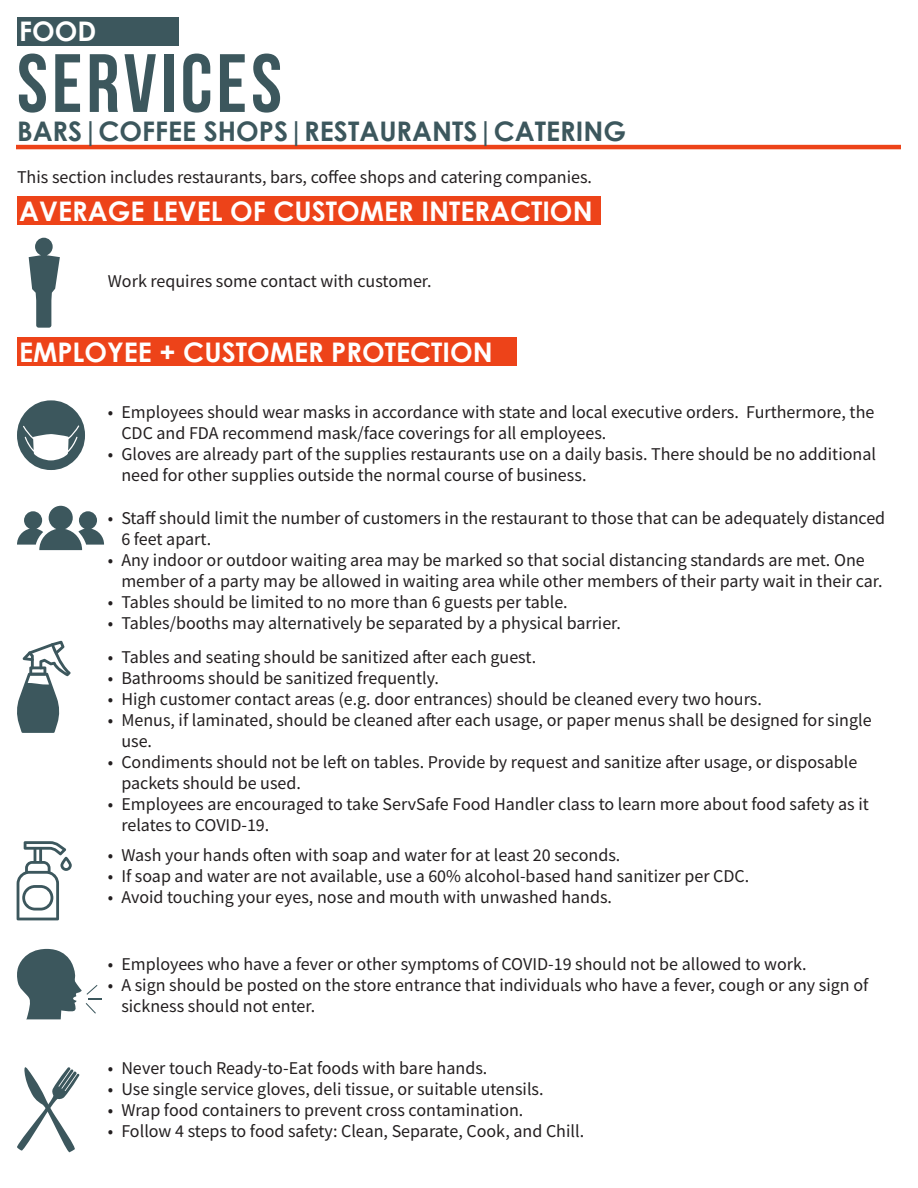
<style>
.page{position:relative;width:918px;height:1188px;background:#fff}
.page>*{position:absolute;margin:0;border:0;box-sizing:border-box;transform-origin:0 0}
.t1{font:700 82.5px "Bebas Neue";letter-spacing:.05em;color:#3c575d}
.t2{font:700 27px "Century Gothic";color:#fff}
.t3{font:700 27px "Century Gothic";color:#3c575d}
.t4{font:18px/21px "Source Sans Pro";color:#231f20}
</style>
<div class="page">
<div style="left:17px;top:17px;width:162px;height:28px;background:#3c575d"></div>
<hr style="left:16px;top:145px;width:885px;height:4px;background:#ed4319">
<div style="left:17px;top:197px;width:584px;height:28px;background:#ed4319"></div>
<svg style="left:29px;top:238px;width:31px;height:90px"></svg>
<div style="left:17px;top:338px;width:499px;height:28px;background:#ed4319"></div>
<svg style="left:17px;top:400px;width:68px;height:70px"></svg>
<svg style="left:17px;top:506px;width:87px;height:44px"></svg>
<svg style="left:17px;top:641px;width:54px;height:92px"></svg>
<svg style="left:17px;top:841px;width:55px;height:79px"></svg>
<svg style="left:17px;top:949px;width:85px;height:70px"></svg>
<svg style="left:17px;top:1067px;width:62px;height:86px"></svg>
<p class="t2" style="left:19px;top:14px;width:79px">FOOD</p>
<p class="t1" style="left:17px;top:38px;width:266px">SERVICES</p>
<p class="t3" style="left:17px;top:114px;width:611px">BARS|COFFEE SHOPS|RESTAURANTS|CATERING</p>
<p class="t4" style="left:17px;top:166px;width:577px">This section includes restaurants, bars, coffee shops and catering companies.</p>
<p class="t2" style="left:19px;top:194px;width:575px">AVERAGE LEVEL OF CUSTOMER INTERACTION</p>
<p class="t4" style="left:108px;top:271px;width:325px">Work requires some contact with customer.</p>
<p class="t2" style="left:19px;top:335px;width:475px">EMPLOYEE + CUSTOMER PROTECTION</p>
<p class="t4" style="left:121px;top:402px;width:755px;text-indent:-14px">• Employees should wear masks in accordance with state and local executive orders. Furthermore, the<br>CDC and FDA recommend mask/face coverings for all employees.</p>
<p class="t4" style="left:121px;top:444px;width:756px;text-indent:-14px">• Gloves are already part of the supplies restaurants use on a daily basis. There should be no additional need for other supplies outside the normal course of business.</p>
<p class="t4" style="left:121px;top:507px;width:765px;text-indent:-14px">• Staff should limit the number of customers in the restaurant to those that can be adequately distanced<br>6 feet apart.</p>
<p class="t4" style="left:121px;top:549px;width:763px;text-indent:-14px">• Any indoor or outdoor waiting area may be marked so that social distancing standards are met. One member of a party may be allowed in waiting area while other members of their party wait in their car.</p>
<p class="t4" style="left:108px;top:591px;width:461px">• Tables should be limited to no more than 6 guests per table.</p>
<p class="t4" style="left:108px;top:612px;width:515px">• Tables/booths may alternatively be separated by a physical barrier.</p>
<p class="t4" style="left:108px;top:646px;width:430px">• Tables and seating should be sanitized after each guest.</p>
<p class="t4" style="left:108px;top:667px;width:333px">• Bathrooms should be sanitized frequently.</p>
<p class="t4" style="left:108px;top:688px;width:656px">• High customer contact areas (e.g. door entrances) should be cleaned every two hours.</p>
<p class="t4" style="left:121px;top:709px;width:752px;text-indent:-14px">• Menus, if laminated, should be cleaned after each usage, or paper menus shall be designed for single use.</p>
<p class="t4" style="left:121px;top:751px;width:738px;text-indent:-14px">• Condiments should not be left on tables. Provide by request and sanitize after usage, or disposable packets should be used.</p>
<p class="t4" style="left:121px;top:793px;width:749px;text-indent:-14px">• Employees are encouraged to take ServSafe Food Handler class to learn more about food safety as it relates to COVID-19.</p>
<p class="t4" style="left:108px;top:845px;width:514px">• Wash your hands often with soap and water for at least 20 seconds.</p>
<p class="t4" style="left:108px;top:866px;width:643px">• If soap and water are not available, use a 60% alcohol-based hand sanitizer per CDC.</p>
<p class="t4" style="left:108px;top:887px;width:506px">• Avoid touching your eyes, nose and mouth with unwashed hands.</p>
<p class="t4" style="left:108px;top:953px;width:700px">• Employees who have a fever or other symptoms of COVID-19 should not be allowed to work.</p>
<p class="t4" style="left:121px;top:974px;width:749px;text-indent:-14px">• A sign should be posted on the store entrance that individuals who have a fever, cough or any sign of sickness should not enter.</p>
<p class="t4" style="left:108px;top:1057px;width:381px">• Never touch Ready-to-Eat foods with bare hands.</p>
<p class="t4" style="left:108px;top:1078px;width:437px">• Use single service gloves, deli tissue, or suitable utensils.</p>
<p class="t4" style="left:108px;top:1099px;width:417px">• Wrap food containers to prevent cross contamination.</p>
<p class="t4" style="left:108px;top:1120px;width:478px">• Follow 4 steps to food safety: Clean, Separate, Cook, and Chill.</p>
</div>
